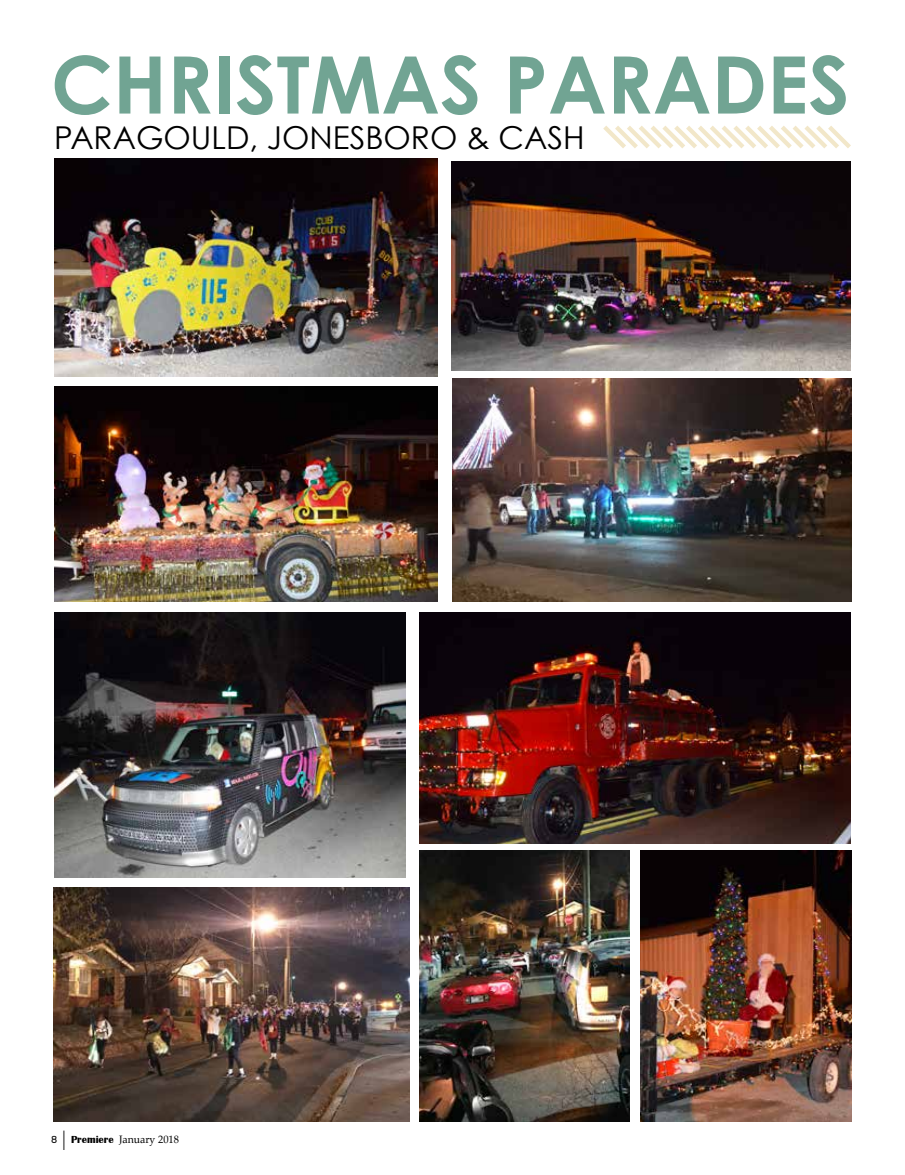
<style>
.page{position:relative;width:905px;height:1175px;background:#fff}
.page>*{position:absolute;margin:0;border:0;box-sizing:border-box;transform-origin:0 0}
.t1{font:700 79.35px "Century Gothic";color:#71a493}
.t2{font:31.5px "Century Gothic";color:#000}
.t3{font:10.5px "Palatino";color:#000}
.s1{font-family:"Akzidenz Grotesk BQ"}
.s2{font-family:"Akzidenz Grotesk BQ";font-size:21px}
.s3{font-family:"Britannic";font-weight:700}
</style>
<div class="page">
<img style="left:54px;top:612px;width:351px;height:265px">
<img style="left:55px;top:387px;width:382px;height:214px">
<img style="left:419px;top:612px;width:431px;height:231px">
<img style="left:54px;top:159px;width:383px;height:217px">
<img style="left:451px;top:162px;width:399px;height:208px">
<img style="left:640px;top:850px;width:211px;height:271px">
<img style="left:419px;top:850px;width:211px;height:271px">
<img style="left:452px;top:379px;width:399px;height:222px">
<img style="left:53px;top:888px;width:357px;height:233px">
<svg style="left:603px;top:126px;width:248px;height:23px"></svg>
<h1 class="t1" style="left:51px;top:35px;width:800px">CHRISTMAS PARADES</h1>
<p class="t2" style="left:54px;top:118px;width:532px">PARAGOULD, JONESBORO &amp; CASH</p>
<p class="t3" style="left:51px;top:1130px;width:130px"><span class="s1">8</span> <span class="s2">|</span> <span class="s3">Premiere</span> January 2018</p>
</div>
